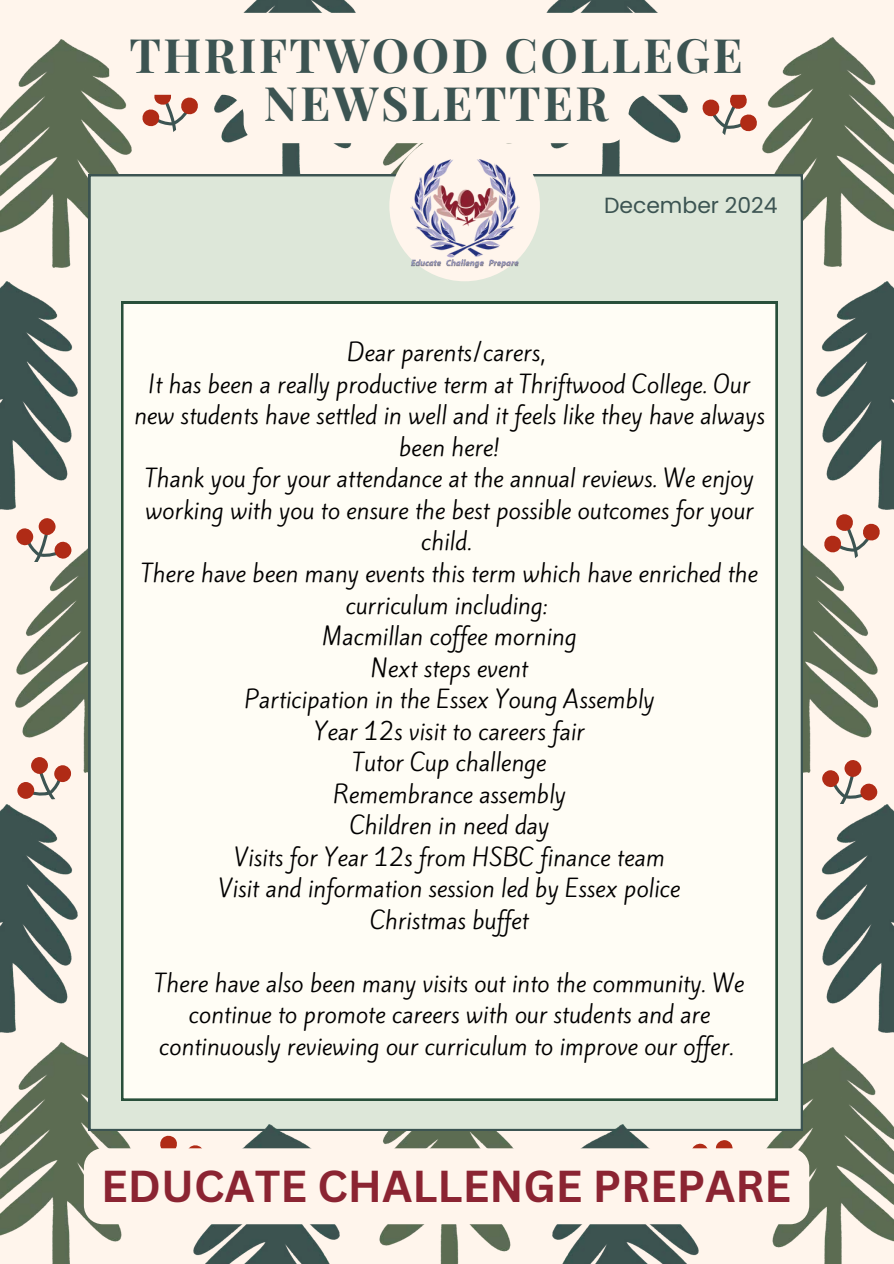
<style>
.page{position:relative;width:894px;height:1264px;background:#fff}
.page>*{position:absolute;margin:0;border:0;box-sizing:border-box;transform-origin:0 0}
.t1{font:700 47.25px/48.3px "Playfair Display";letter-spacing:.05em;color:#3c5452;text-align:center}
.t2{font:700 43.5px "Canva Sans";color:#8b2432}
.t3{font:22.5px/31.5px "Kite One";color:#000;text-align:center}
.t4{font:21.9px "Poppins";color:#3c5452}
</style>
<div class="page">
<div style="left:0;top:0;width:893px;height:1263px;background:#fff5ec"></div>
<img style="left:0;top:39px;width:131px;height:228px">
<img style="left:16px;top:548px;width:72px;height:224px">
<img style="left:383px;top:143px;width:129px;height:31px">
<img style="left:762px;top:38px;width:131px;height:228px">
<img style="left:802px;top:543px;width:75px;height:229px">
<img style="left:379px;top:1131px;width:134px;height:132px">
<img style="left:0;top:1042px;width:131px;height:221px">
<img style="left:767px;top:1047px;width:126px;height:216px">
<img style="left:243px;top:0;width:113px;height:174px">
<img style="left:546px;top:0;width:112px;height:174px">
<div style="left:88px;top:174px;width:714px;height:956px;background:#dde7d9"></div>
<div style="left:121px;top:302px;width:656px;height:798px;background:#fffdf5"></div>
<img style="left:0;top:281px;width:77px;height:229px">
<img style="left:0;top:804px;width:77px;height:228px">
<img style="left:192px;top:1124px;width:147px;height:139px">
<img style="left:552px;top:1124px;width:146px;height:139px">
<img style="left:816px;top:281px;width:77px;height:229px">
<img style="left:816px;top:804px;width:77px;height:228px">
<svg style="left:16px;top:518px;width:56px;height:43px"></svg>
<svg style="left:21px;top:764px;width:53px;height:36px"></svg>
<div style="left:31px;top:756px;width:17px;height:18px;background:#b02b16;border-radius:50%"></div>
<div style="left:54px;top:765px;width:17px;height:17px;background:#b02b16;border-radius:50%"></div>
<svg style="left:17px;top:781px;width:18px;height:18px"></svg>
<svg style="left:160px;top:1131px;width:49px;height:17px"></svg>
<svg style="left:684px;top:1137px;width:49px;height:11px"></svg>
<svg style="left:821px;top:759px;width:56px;height:44px"></svg>
<svg style="left:819px;top:514px;width:61px;height:55px"></svg>
<svg style="left:109px;top:13px;width:648px;height:130px"></svg>
<div style="left:389px;top:131px;width:150px;height:150px;background:#fff5ec;border-radius:50%"></div>
<img style="left:410px;top:159px;width:109px;height:109px">
<div style="left:84px;top:1148px;width:725px;height:76px;background:#fff5ec;border-radius:19px"></div>
<p class="t1" style="left:129px;top:29px;width:614px">THRIFTWOOD COLLEGE<br>NEWSLETTER</p>
<p class="t4" style="left:604px;top:190px;width:175px">December 2024</p>
<p class="t3" style="left:347px;top:337px;width:200px">Dear parents/carers,</p>
<p class="t3" style="left:134px;top:369px;width:632px">It has been a really productive term at Thriftwood College. Our new students have settled in well and it feels like they have always been here!</p>
<h1 class="t3" style="left:145px;top:463px;width:610px">Thank you for your attendance at the annual reviews. We enjoy working with you to ensure the best possible outcomes for your child.</h1>
<p class="t3" style="left:141px;top:558px;width:618px">There have been many events this term which have enriched the curriculum including:</p>
<p class="t3" style="left:322px;top:621px;width:255px">Macmillan coffee morning</p>
<p class="t3" style="left:370px;top:652px;width:159px">Next steps event</p>
<p class="t3" style="left:244px;top:684px;width:411px">Participation in the Essex Young Assembly</p>
<p class="t3" style="left:314px;top:715px;width:272px">Year 12s visit to careers fair</p>
<p class="t3" style="left:352px;top:747px;width:195px">Tutor Cup challenge</p>
<p class="t3" style="left:333px;top:778px;width:234px">Remembrance assembly</p>
<p class="t3" style="left:349px;top:810px;width:201px">Children in need day</p>
<p class="t3" style="left:234px;top:841px;width:431px">Visits for Year 12s from HSBC finance team</p>
<p class="t3" style="left:218px;top:873px;width:463px">Visit and information session led by Essex police</p>
<p class="t3" style="left:370px;top:904px;width:160px">Christmas buffet</p>
<p class="t3" style="left:155px;top:967px;width:591px">There have also been many visits out into the community. We continue to promote careers with our students and are continuously reviewing our curriculum to improve our offer.</p>
<p class="t2" style="left:101px;top:1155px;width:691px">EDUCATE CHALLENGE PREPARE</p>
</div>
